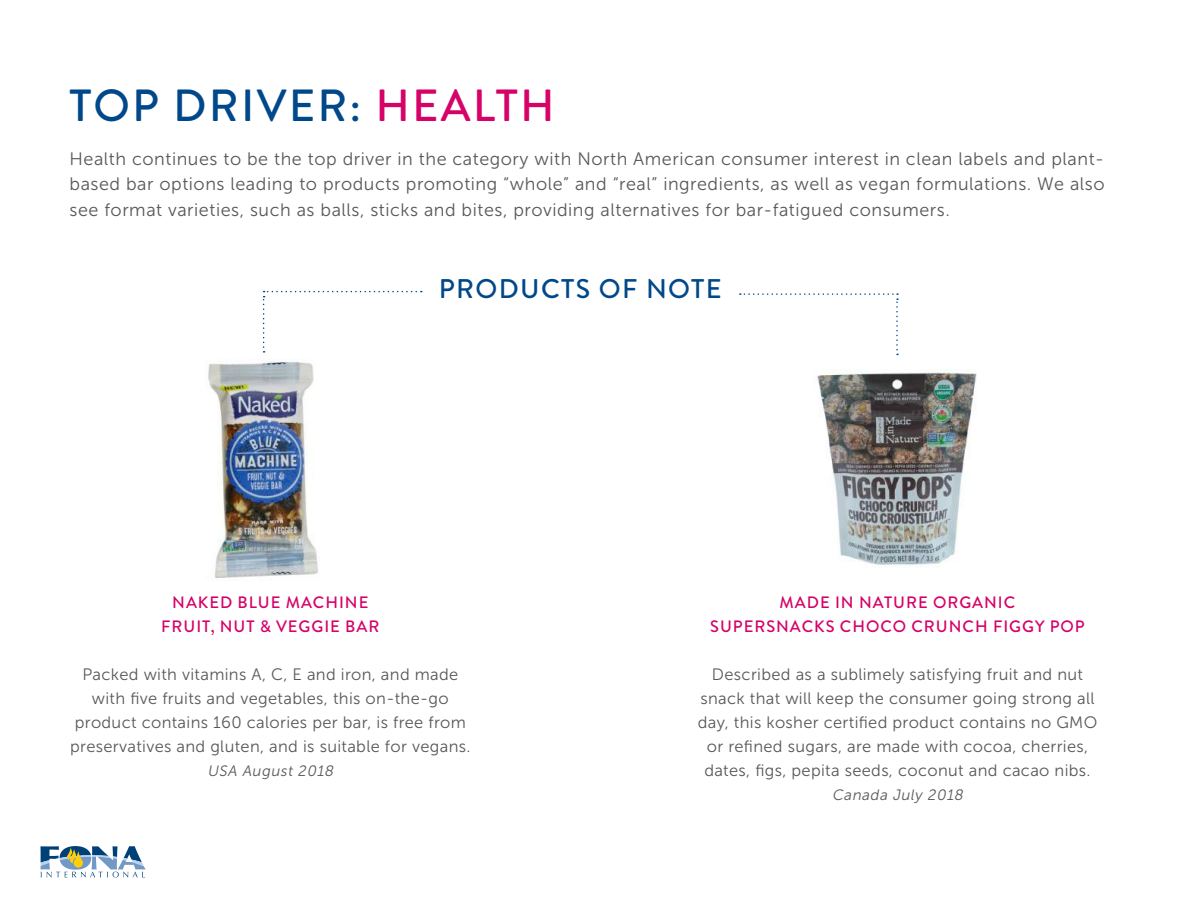
<style>
.page{position:relative;width:1188px;height:918px;background:#fff}
.page>*{position:absolute;margin:0;border:0;box-sizing:border-box;transform-origin:0 0}
.t1{font:500 45px "Brandon Grotesque";letter-spacing:.05em;color:#00488a}
.t2{font:500 27px "Brandon Grotesque";letter-spacing:.05em;color:#00488a}
.t3{font:18px/25.5px "Museo Sans 300";letter-spacing:.03em;color:#57585a;text-align:justify}
.t4{font:16.5px/24px "Museo Sans 300";letter-spacing:.02em;color:#57585a;text-align:center}
.t5{font:500 16.5px/24px "Brandon Grotesque";letter-spacing:.06em;color:#d60268;text-align:center}
.t6{font:italic 15px "Museo Sans 300";color:#57585a}
.s1{color:#d60268}
</style>
<div class="page">
<svg style="left:40px;top:846px;width:106px;height:32px"></svg>
<img style="left:208px;top:359px;width:110px;height:220px">
<img style="left:817px;top:370px;width:160px;height:196px">
<svg style="left:263px;top:291px;width:159px;height:62px"></svg>
<svg style="left:740px;top:293px;width:158px;height:62px"></svg>
<h1 class="t1" style="left:70px;top:74px;width:487px">TOP DRIVER: <span class="s1">HEALTH</span></h1>
<p class="t3" style="left:70px;top:146px;width:1037px">Health continues to be the top driver in the category with North American consumer interest in clean labels and plant&shy;based bar options leading to products promoting “whole” and “real” ingredients, as well as vegan formulations. We also see format varieties, such as balls, sticks and bites, providing alternatives for bar-fatigued consumers.</p>
<h2 class="t2" style="left:439px;top:271px;width:284px">PRODUCTS OF NOTE</h2>
<p class="t5" style="left:161px;top:590px;width:220px">NAKED BLUE MACHINE<br>FRUIT, NUT &amp; VEGGIE BAR</p>
<p class="t4" style="left:70px;top:662px;width:402px">Packed with vitamins A, C, E and iron, and made with five fruits and vegetables, this on-the-go product contains 160 calories per bar, is free from preservatives and gluten, and is suitable for vegans.</p>
<p class="t6" style="left:207px;top:763px;width:130px">USA August 2018</p>
<p class="t5" style="left:710px;top:590px;width:376px">MADE IN NATURE ORGANIC<br>SUPERSNACKS CHOCO CRUNCH FIGGY POP</p>
<p class="t4" style="left:698px;top:662px;width:401px">Described as a sublimely satisfying fruit and nut snack that will keep the consumer going strong all day, this kosher certified product contains no GMO or refined sugars, are made with cocoa, cherries, dates, figs, pepita seeds, coconut and cacao nibs.</p>
<p class="t6" style="left:832px;top:787px;width:135px">Canada July 2018</p>
</div>
